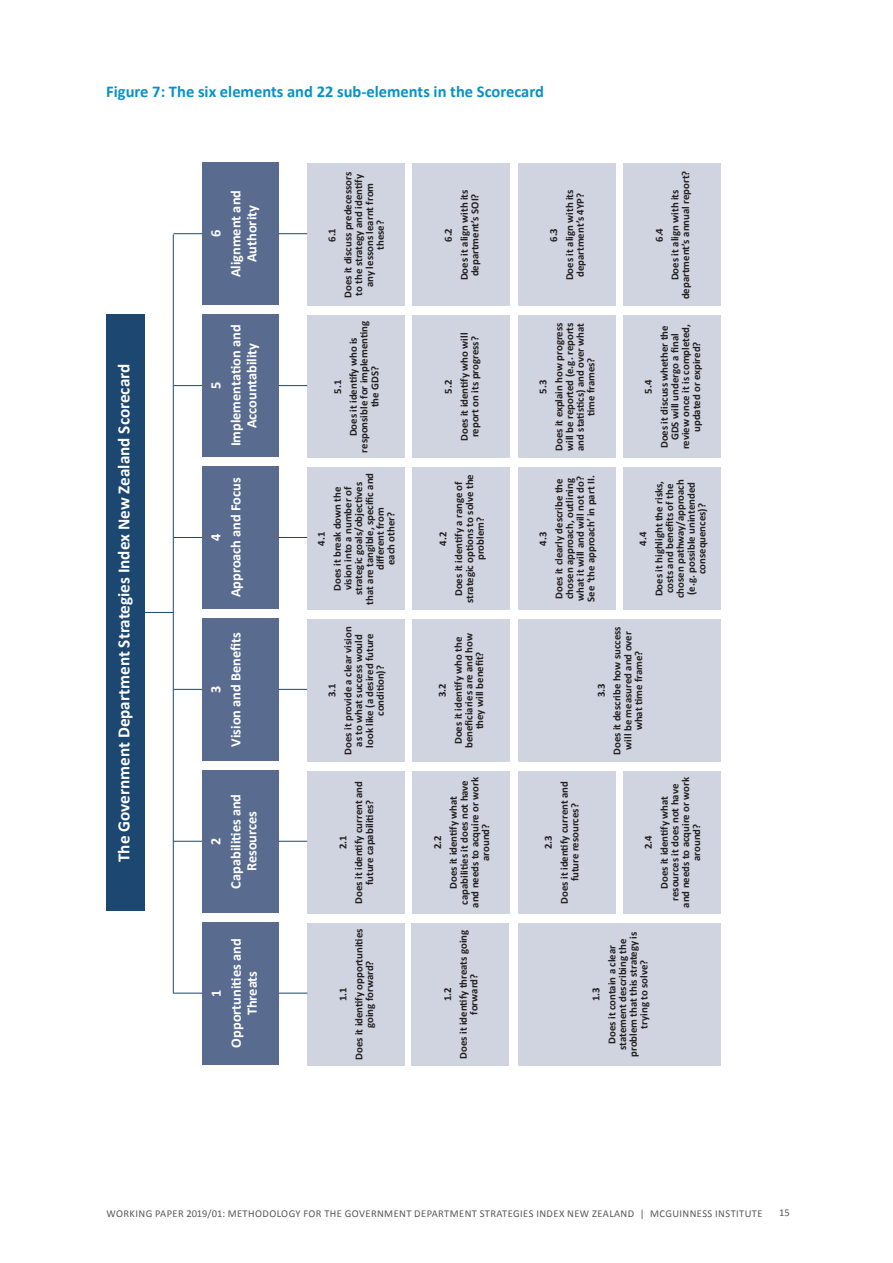
<style>
.page{position:relative;width:893px;height:1263px;background:#fff}
.page>*{position:absolute;margin:0;border:0;box-sizing:border-box;transform-origin:0 0}
.t1{font:700 17.1px "Calibri";color:#fff}
.Sub_heads_blue{font:700 16.5px "Calibri";color:#0792c5}
.table_header_Index{font:700 14.4px/16.2px "Calibri";color:#fff;text-align:center}
.table_header_Index-2{font:700 10.8px/10.8px "Calibri";color:#231f20;text-align:center}
.t2{font:10.5px "Calibri";letter-spacing:.04em;color:#57585a}
</style>
<div class="page">
<div style="left:106px;top:315px;width:38px;height:596px;background:#1c4771"></div>
<svg style="left:145px;top:612px;width:28px;height:1px"></svg>
<div style="left:202px;top:922px;width:77px;height:142px;background:#596c8f"></div>
<div style="left:307px;top:923px;width:97px;height:142px;background:#d0d4e0"></div>
<div style="left:412px;top:923px;width:97px;height:142px;background:#d0d4e0"></div>
<div style="left:518px;top:923px;width:203px;height:142px;background:#d0d4e0"></div>
<svg style="left:174px;top:993px;width:28px;height:1px"></svg>
<svg style="left:279px;top:993px;width:28px;height:1px"></svg>
<div style="left:202px;top:466px;width:77px;height:143px;background:#596c8f"></div>
<div style="left:307px;top:468px;width:97px;height:142px;background:#d0d4e0"></div>
<div style="left:413px;top:468px;width:97px;height:142px;background:#d0d4e0"></div>
<div style="left:518px;top:468px;width:97px;height:142px;background:#d0d4e0"></div>
<div style="left:623px;top:468px;width:97px;height:142px;background:#d0d4e0"></div>
<svg style="left:174px;top:537px;width:28px;height:1px"></svg>
<svg style="left:279px;top:537px;width:28px;height:1px"></svg>
<div style="left:202px;top:770px;width:77px;height:142px;background:#596c8f"></div>
<div style="left:307px;top:771px;width:97px;height:142px;background:#d0d4e0"></div>
<div style="left:413px;top:771px;width:97px;height:142px;background:#d0d4e0"></div>
<div style="left:518px;top:771px;width:97px;height:142px;background:#d0d4e0"></div>
<div style="left:623px;top:771px;width:97px;height:142px;background:#d0d4e0"></div>
<svg style="left:174px;top:841px;width:28px;height:1px"></svg>
<svg style="left:279px;top:841px;width:28px;height:1px"></svg>
<div style="left:202px;top:314px;width:77px;height:143px;background:#596c8f"></div>
<div style="left:307px;top:316px;width:97px;height:142px;background:#d0d4e0"></div>
<div style="left:413px;top:316px;width:97px;height:142px;background:#d0d4e0"></div>
<div style="left:518px;top:316px;width:97px;height:142px;background:#d0d4e0"></div>
<div style="left:623px;top:316px;width:97px;height:142px;background:#d0d4e0"></div>
<svg style="left:174px;top:385px;width:28px;height:1px"></svg>
<svg style="left:279px;top:385px;width:28px;height:1px"></svg>
<div style="left:202px;top:618px;width:77px;height:142px;background:#596c8f"></div>
<div style="left:307px;top:619px;width:97px;height:143px;background:#d0d4e0"></div>
<div style="left:412px;top:619px;width:97px;height:143px;background:#d0d4e0"></div>
<div style="left:518px;top:619px;width:202px;height:143px;background:#d0d4e0"></div>
<svg style="left:174px;top:689px;width:28px;height:1px"></svg>
<svg style="left:279px;top:689px;width:28px;height:1px"></svg>
<div style="left:202px;top:163px;width:77px;height:142px;background:#596c8f"></div>
<div style="left:307px;top:164px;width:97px;height:142px;background:#d0d4e0"></div>
<div style="left:413px;top:164px;width:97px;height:142px;background:#d0d4e0"></div>
<div style="left:518px;top:164px;width:97px;height:142px;background:#d0d4e0"></div>
<div style="left:623px;top:164px;width:97px;height:142px;background:#d0d4e0"></div>
<svg style="left:174px;top:233px;width:28px;height:1px"></svg>
<svg style="left:279px;top:233px;width:28px;height:1px"></svg>
<hr style="left:173px;top:234px;width:1px;height:760px;background:#1c4771">
<p class="Sub_heads_blue" style="left:106px;top:80px;width:439px">Figure 7: The six elements and 22 sub-elements in the Scorecard</p>
<p class="t1" style="left:112px;top:862px;width:500px;rotate:-90deg">The Government Department Strategies Index New Zealand Scorecard</p>
<p class="table_header_Index" style="left:207px;top:237px;width:9px;rotate:-90deg">6</p>
<p class="table_header_Index" style="left:227px;top:277px;width:89px;rotate:-90deg">Alignment and<br>Authority</p>
<p class="table_header_Index-2" style="left:326px;top:242px;width:15px;rotate:-90deg">6.1</p>
<p class="table_header_Index-2" style="left:342px;top:298px;width:127px;rotate:-90deg">Does it discuss predecessors to the strategy and identify any lessons learnt from these?</p>
<p class="table_header_Index-2" style="left:442px;top:242px;width:15px;rotate:-90deg">6.2</p>
<p class="table_header_Index-2" style="left:458px;top:280px;width:92px;rotate:-90deg">Does it align with its department’s SOI?</p>
<p class="table_header_Index-2" style="left:548px;top:242px;width:15px;rotate:-90deg">6.3</p>
<p class="table_header_Index-2" style="left:564px;top:280px;width:92px;text-align:left;rotate:-90deg">Does it align with its department’s 4YP?</p>
<p class="table_header_Index-2" style="left:653px;top:242px;width:15px;rotate:-90deg">6.4</p>
<p class="table_header_Index-2" style="left:669px;top:299px;width:130px;rotate:-90deg">Does it align with its department’s annual report?</p>
<p class="table_header_Index" style="left:207px;top:389px;width:9px;rotate:-90deg">5</p>
<p class="table_header_Index" style="left:227px;top:446px;width:123px;rotate:-90deg">Implementation and<br>Accountability</p>
<p class="table_header_Index-2" style="left:332px;top:394px;width:15px;rotate:-90deg">5.1</p>
<p class="table_header_Index-2" style="left:347px;top:453px;width:133px;rotate:-90deg">Does it identify who is responsible for implementing the GDS?</p>
<p class="table_header_Index-2" style="left:442px;top:394px;width:15px;rotate:-90deg">5.2</p>
<p class="table_header_Index-2" style="left:458px;top:441px;width:110px;rotate:-90deg">Does it identify who will report on its progress?</p>
<p class="table_header_Index-2" style="left:537px;top:394px;width:15px;rotate:-90deg">5.3</p>
<p class="table_header_Index-2" style="left:553px;top:451px;width:130px;rotate:-90deg">Does it explain how progress will be reported (e.g. reports and statistics) and over what time frames?</p>
<p class="table_header_Index-2" style="left:643px;top:394px;width:15px;rotate:-90deg">5.4</p>
<p class="table_header_Index-2" style="left:658px;top:449px;width:126px;rotate:-90deg">Does it discuss whether the<br>GDS will undergo a final review once it is completed, updated or expired?</p>
<p class="table_header_Index" style="left:207px;top:541px;width:9px;rotate:-90deg">4</p>
<p class="table_header_Index" style="left:227px;top:597px;width:122px;rotate:-90deg">Approach and Focus</p>
<p class="table_header_Index-2" style="left:316px;top:546px;width:15px;rotate:-90deg">4.1</p>
<p class="table_header_Index-2" style="left:331px;top:604px;width:133px;rotate:-90deg">Does it break down the vision into a number of strategic goals/objectives that are tangible, specific and different from<br>each other?</p>
<p class="table_header_Index-2" style="left:437px;top:546px;width:15px;rotate:-90deg">4.2</p>
<p class="table_header_Index-2" style="left:453px;top:603px;width:130px;rotate:-90deg">Does it identify a range of strategic options to solve the problem?</p>
<p class="table_header_Index-2" style="left:537px;top:546px;width:15px;rotate:-90deg">4.3</p>
<p class="table_header_Index-2" style="left:553px;top:602px;width:128px;text-align:left;rotate:-90deg">Does it clearly describe the chosen approach, outlining what it will and will not do?<br>See ‘the approach’ in part II.</p>
<p class="table_header_Index-2" style="left:637px;top:546px;width:15px;rotate:-90deg">4.4</p>
<p class="table_header_Index-2" style="left:653px;top:598px;width:120px;rotate:-90deg">Does it highlight the risks, costs and benefits of the chosen pathway/approach (e.g. possible unintended consequences)?</p>
<p class="table_header_Index" style="left:207px;top:693px;width:9px;rotate:-90deg">3</p>
<p class="table_header_Index" style="left:227px;top:746px;width:116px;rotate:-90deg">Vision and Benefits</p>
<p class="table_header_Index-2" style="left:326px;top:697px;width:15px;rotate:-90deg">3.1</p>
<p class="table_header_Index-2" style="left:342px;top:755px;width:130px;rotate:-90deg">Does it provide a clear vision as to what success would look like (a desired future condition)?</p>
<p class="table_header_Index-2" style="left:436px;top:697px;width:15px;rotate:-90deg">3.2</p>
<p class="table_header_Index-2" style="left:452px;top:748px;width:117px;rotate:-90deg">Does it identify who the beneficiaries are and how they will benefit?</p>
<p class="table_header_Index-2" style="left:595px;top:697px;width:15px;rotate:-90deg">3.3</p>
<p class="table_header_Index-2" style="left:611px;top:755px;width:130px;rotate:-90deg">Does it describe how success will be measured and over what time frame?</p>
<p class="table_header_Index" style="left:207px;top:845px;width:9px;rotate:-90deg">2</p>
<p class="table_header_Index" style="left:227px;top:889px;width:96px;rotate:-90deg">Capabilities and<br>Resources</p>
<p class="table_header_Index-2" style="left:337px;top:849px;width:15px;rotate:-90deg">2.1</p>
<p class="table_header_Index-2" style="left:353px;top:903px;width:124px;rotate:-90deg">Does it identify current and future capabilities?</p>
<p class="table_header_Index-2" style="left:432px;top:849px;width:15px;rotate:-90deg">2.2</p>
<p class="table_header_Index-2" style="left:448px;top:908px;width:132px;rotate:-90deg">Does it identify what capabilities it does not have and needs to acquire or work around?</p>
<p class="table_header_Index-2" style="left:542px;top:849px;width:15px;rotate:-90deg">2.3</p>
<p class="table_header_Index-2" style="left:558px;top:903px;width:124px;rotate:-90deg">Does it identify current and future resources?</p>
<p class="table_header_Index-2" style="left:643px;top:849px;width:15px;rotate:-90deg">2.4</p>
<p class="table_header_Index-2" style="left:658px;top:908px;width:132px;rotate:-90deg">Does it identify what resources it does not have and needs to acquire or work around?</p>
<p class="table_header_Index" style="left:207px;top:997px;width:9px;rotate:-90deg">1</p>
<p class="table_header_Index" style="left:227px;top:1047px;width:110px;rotate:-90deg">Opportunities and<br>Threats</p>
<p class="table_header_Index-2" style="left:337px;top:1001px;width:15px;rotate:-90deg">1.1</p>
<p class="table_header_Index-2" style="left:353px;top:1060px;width:133px;rotate:-90deg">Does it identify opportunities going forward?</p>
<p class="table_header_Index-2" style="left:442px;top:1001px;width:15px;rotate:-90deg">1.2</p>
<p class="table_header_Index-2" style="left:457px;top:1059px;width:130px;rotate:-90deg">Does it identify threats going forward?</p>
<p class="table_header_Index-2" style="left:590px;top:1001px;width:15px;rotate:-90deg">1.3</p>
<p class="table_header_Index-2" style="left:606px;top:1057px;width:127px;rotate:-90deg">Does it contain a clear statement describing the problem that this strategy is trying to solve?</p>
<p class="t2" style="left:107px;top:1207px;width:657px">WORKING PAPER 2019/01: METHODOLOGY FOR THE GOVERNMENT DEPARTMENT STRATEGIES INDEX NEW ZEALAND | MCGUINNESS INSTITUTE</p>
<p class="t2" style="left:779px;top:1206px;width:12px">15</p>
</div>
